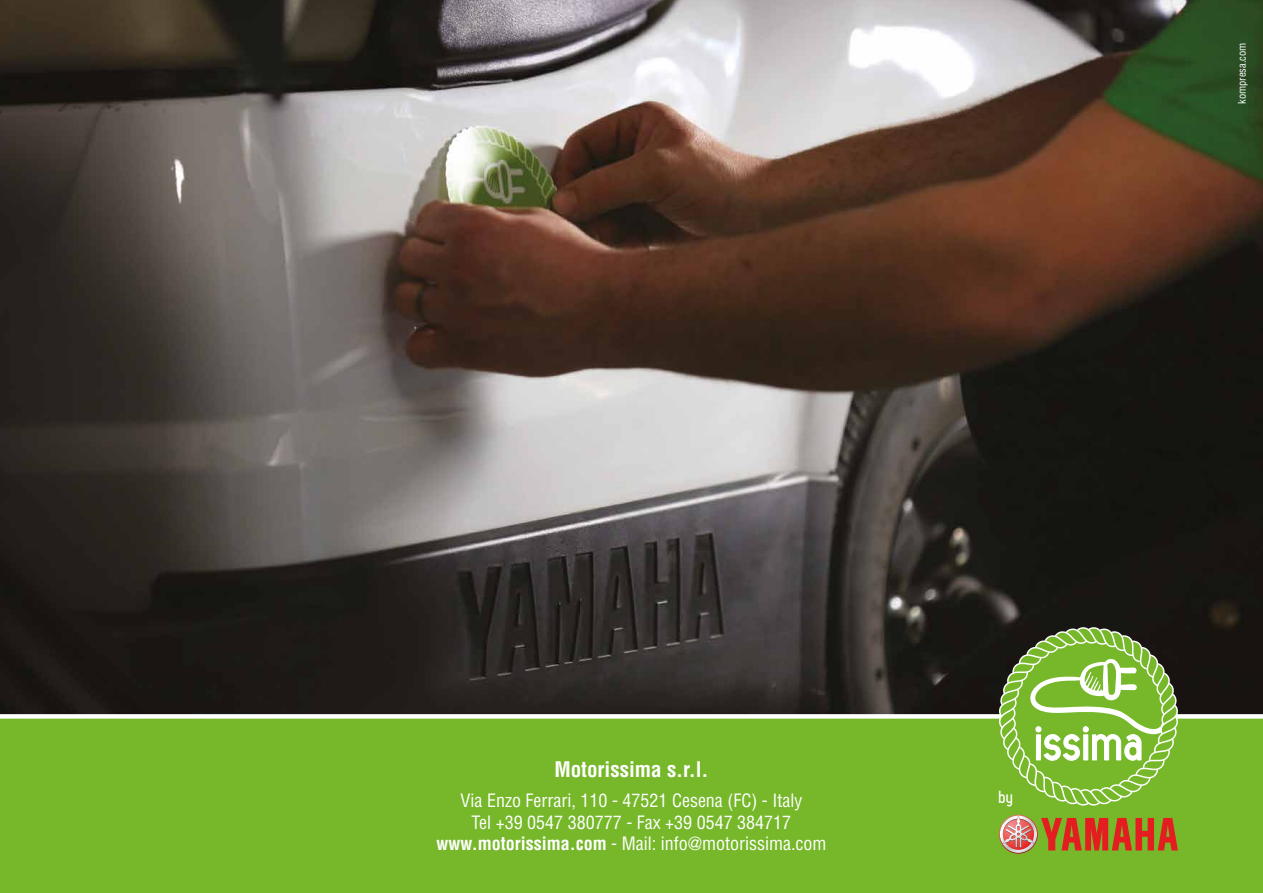
<style>
.page{position:relative;width:1263px;height:893px;background:#76b82a}
.page>*{position:absolute;margin:0;border:0;box-sizing:border-box;transform-origin:0 0}
.t1{font:700 condensed 21px "Helvetica";color:#fff}
.t2{font:condensed 18px/21.6px "Helvetica";color:#fff;text-align:center}
.t3{font:700 18px "Zag";color:#fff}
.t4{font:condensed 10.5px "Helvetica";color:#fff}
.s1{font-weight:700}
</style>
<div class="page">
<img style="left:0;top:0;width:1263px;height:714px">
<div style="left:0;top:714px;width:1263px;height:5px;background:#fff"></div>
<svg style="left:999px;top:627px;width:179px;height:179px"></svg>
<svg style="left:999px;top:815px;width:39px;height:39px"></svg>
<svg style="left:1000px;top:816px;width:178px;height:37px"></svg>
<p class="t4" style="left:1235px;top:104px;width:63px;rotate:-90deg">kompresa.com</p>
<p class="t1" style="left:554px;top:757px;width:156px">Motorissima s.r.l.</p>
<p class="t2" style="left:436px;top:790px;width:392px">Via Enzo Ferrari, 110 - 47521 Cesena (FC) - Italy<br>Tel +39 0547 380777 - Fax +39 0547 384717 <span class="s1">www.motorissima.com</span> - Mail: info@motorissima.com</p>
<p class="t3" style="left:999px;top:787px;width:16px">by</p>
</div>
